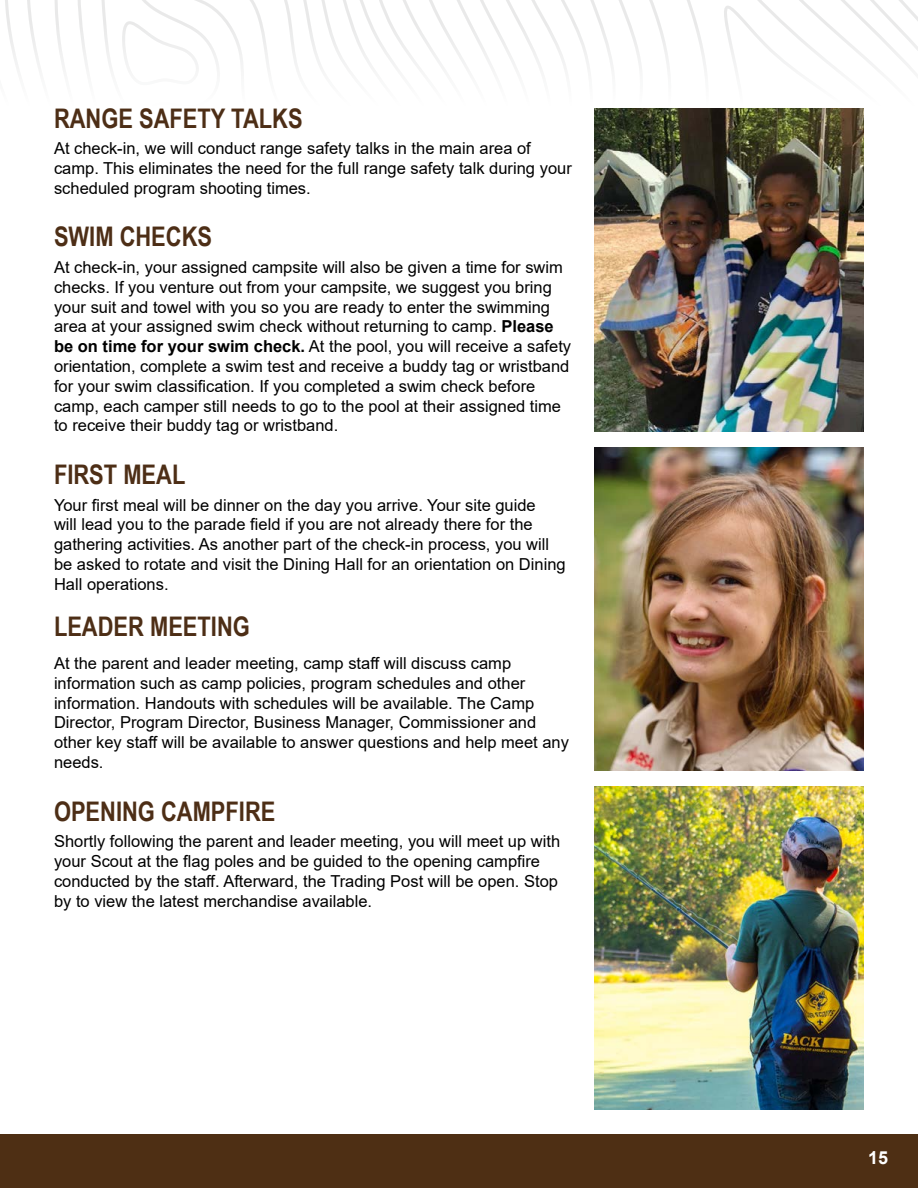
<style>
.page{position:relative;width:918px;height:1188px;background:#fff}
.page>*{position:absolute;margin:0;border:0;box-sizing:border-box;transform-origin:0 0}
.t1{font:700 27px "Arial Narrow";color:#4d2e16}
.t2{font:700 18px "Arial";color:#fff}
.t3{font:16.5px/19.8px "Arial";color:#000}
.s1{font-weight:700}
</style>
<div class="page">
<div style="left:0;top:1134px;width:918px;height:54px;background:#4e2f14"></div>
<svg style="left:5px;top:0;width:207px;height:69px"></svg>
<svg style="left:212px;top:0;width:319px;height:69px"></svg>
<svg style="left:531px;top:0;width:387px;height:69px"></svg>
<img style="left:594px;top:786px;width:270px;height:324px">
<img style="left:594px;top:447px;width:270px;height:324px">
<img style="left:594px;top:108px;width:270px;height:324px">
<h1 class="t1" style="left:54px;top:98px;width:250px">RANGE SAFETY TALKS</h1>
<p class="t3" style="left:54px;top:138px;width:519px">At check-in, we will conduct range safety talks in the main area of camp. This eliminates the need for the full range safety talk during your scheduled program shooting times.</p>
<h1 class="t1" style="left:54px;top:217px;width:160px">SWIM CHECKS</h1>
<p class="t3" style="left:54px;top:257px;width:519px">At check-in, your assigned campsite will also be given a time for swim checks. If you venture out from your campsite, we suggest you bring your suit and towel with you so you are ready to enter the swimming area at your assigned swim check without returning to camp. <span class="s1">Please be on time for your swim check.</span> At the pool, you will receive a safety orientation, complete a swim test and receive a buddy tag or wristband for your swim classification. If you completed a swim check before camp, each camper still needs to go to the pool at their assigned time to receive their buddy tag or wristband.</p>
<h1 class="t1" style="left:54px;top:454px;width:133px">FIRST MEAL</h1>
<p class="t3" style="left:54px;top:495px;width:513px">Your first meal will be dinner on the day you arrive. Your site guide<br>will lead you to the parade field if you are not already there for the gathering activities. As another part of the check-in process, you will be asked to rotate and visit the Dining Hall for an orientation on Dining Hall operations.</p>
<h1 class="t1" style="left:54px;top:606px;width:197px">LEADER MEETING</h1>
<p class="t3" style="left:54px;top:653px;width:517px">At the parent and leader meeting, camp staff will discuss camp information such as camp policies, program schedules and other information. Handouts with schedules will be available. The Camp Director, Program Director, Business Manager, Commissioner and other key staff will be available to answer questions and help meet any needs.</p>
<h1 class="t1" style="left:54px;top:791px;width:223px">OPENING CAMPFIRE</h1>
<p class="t3" style="left:54px;top:831px;width:508px">Shortly following the parent and leader meeting, you will meet up with your Scout at the flag poles and be guided to the opening campfire conducted by the staff. Afterward, the Trading Post will be open. Stop by to view the latest merchandise available.</p>
<p class="t2" style="left:868px;top:1145px;width:22px">15</p>
</div>
